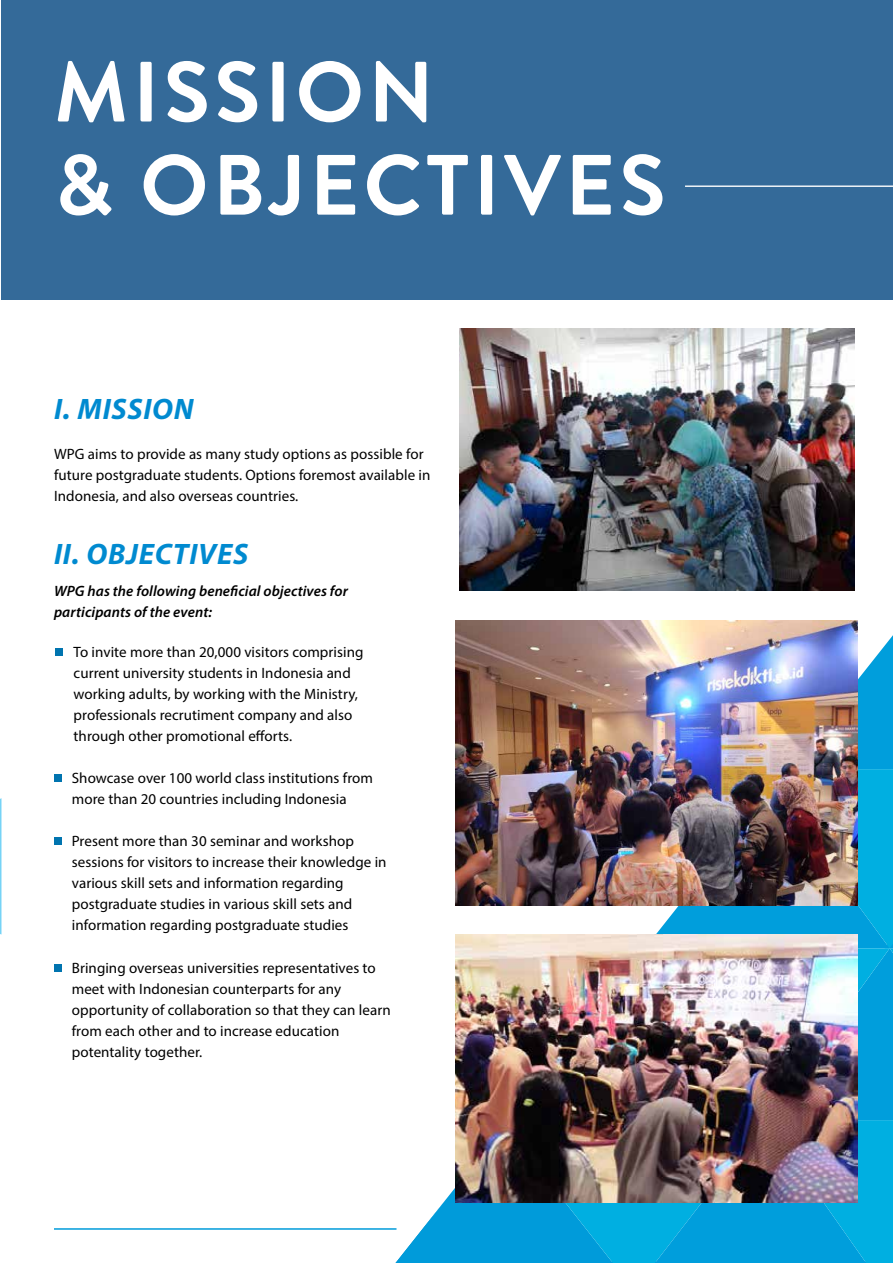
<style>
.page{position:relative;width:893px;height:1263px;background:#fff}
.page>*{position:absolute;margin:0;border:0;box-sizing:border-box;transform-origin:0 0}
.t1{font:700 85.35px/93.2px "Brandon Grotesque";letter-spacing:.05em;color:#fff}
.t2{font:italic 700 29.7px "Myriad Pro";letter-spacing:.025em;color:#008ad0}
.t3{font:15px/21px "Myriad Pro";letter-spacing:.005em;color:#000}
.t4{font:italic 600 15px/21px "Myriad Pro";letter-spacing:.005em;color:#000}
</style>
<div class="page">
<div style="left:2px;top:0;width:891px;height:300px;background:#346a99"></div>
<svg style="left:395px;top:635px;width:498px;height:628px"></svg>
<hr style="left:685px;top:185px;width:208px;height:2px;background:#fff">
<img style="left:455px;top:620px;width:403px;height:285px">
<img style="left:459px;top:328px;width:395px;height:263px">
<img style="left:455px;top:934px;width:402px;height:268px">
<div style="left:56px;top:648px;width:7px;height:7px;background:#0074af"></div>
<div style="left:54px;top:774px;width:7px;height:7px;background:#0074af"></div>
<div style="left:54px;top:838px;width:7px;height:7px;background:#0074af"></div>
<div style="left:54px;top:964px;width:7px;height:7px;background:#0074af"></div>
<hr style="left:54px;top:1228px;width:342px;height:2px;background:#009bda">
<svg style="left:0;top:798px;width:2px;height:136px"></svg>
<h1 class="t1" style="left:54px;top:47px;width:613px">MISSION<br>&amp; OBJECTIVES</h1>
<h2 class="t2" style="left:54px;top:390px;width:141px">I. MISSION</h2>
<p class="t3" style="left:54px;top:443px;width:378px">WPG aims to provide as many study options as possible for future postgraduate students. Options foremost available in<br>Indonesia, and also overseas countries.</p>
<h2 class="t2" style="left:54px;top:535px;width:196px">II. OBJECTIVES</h2>
<p class="t4" style="left:54px;top:580px;width:296px">WPG has the following beneficial objectives for participants of the event:</p>
<p class="t3" style="left:74px;top:641px;width:291px">To invite more than 20,000 visitors comprising current university students in Indonesia and working adults, by working with the Ministry, professionals recrutiment company and also through other promotional efforts.</p>
<p class="t3" style="left:72px;top:767px;width:303px">Showcase over 100 world class institutions from more than 20 countries including Indonesia</p>
<p class="t3" style="left:72px;top:831px;width:316px">Present more than 30 seminar and workshop sessions for visitors to increase their knowledge in various skill sets and information regarding postgraduate studies in various skill sets and information regarding postgraduate studies</p>
<p class="t3" style="left:72px;top:957px;width:320px">Bringing overseas universities representatives to meet with Indonesian counterparts for any opportunity of collaboration so that they can learn from each other and to increase education potentality together.</p>
</div>
